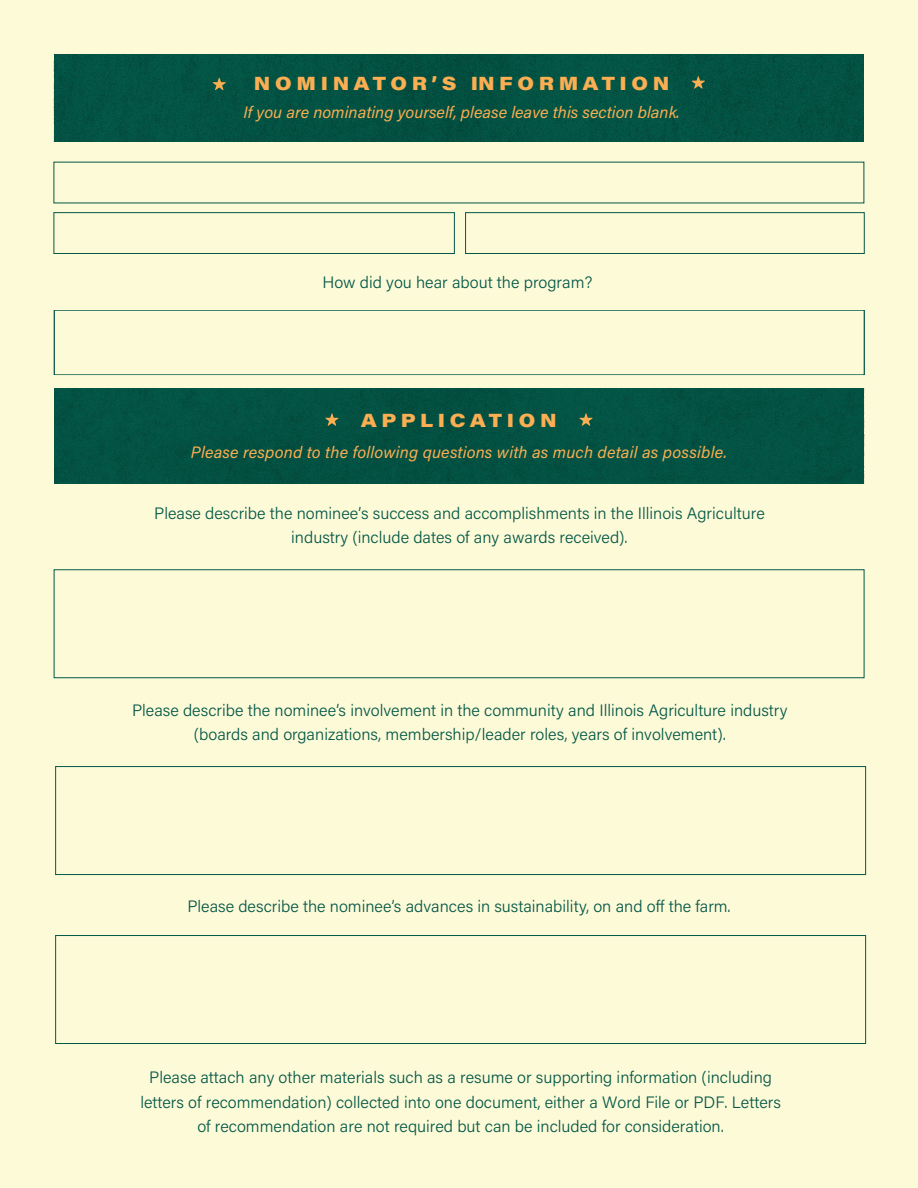
<style>
.page{position:relative;width:918px;height:1188px;background:#fdfad7}
.page>*{position:absolute;margin:0;border:0;box-sizing:border-box;transform-origin:0 0}
.t1{font:18.75px "Acumin Variable Concept";letter-spacing:.245em;color:#fbae52}
.t2{font:300 16.5px/24px "Acumin Pro";color:#045848;text-align:center}
.t3{font:italic 16.5px "Acumin Pro";letter-spacing:.01em;color:#fbae52}
.t4{font:italic 16.5px "Acumin Pro";color:#faae52}
</style>
<div class="page">
<div style="left:54px;top:54px;width:810px;height:88px;background:#035243"></div>
<div style="left:54px;top:388px;width:810px;height:95px;background:#035243"></div>
<div style="left:54px;top:570px;width:810px;height:108px;border:1px solid #045848"></div>
<div style="left:55px;top:766px;width:811px;height:109px;border:1px solid #045848"></div>
<div style="left:55px;top:935px;width:811px;height:109px;border:1px solid #045848"></div>
<div style="left:54px;top:212px;width:401px;height:42px;border:1px solid #045848"></div>
<div style="left:465px;top:212px;width:399px;height:42px;border:1px solid #045848"></div>
<svg style="left:692px;top:76px;width:13px;height:13px"></svg>
<svg style="left:213px;top:78px;width:13px;height:12px"></svg>
<svg style="left:579px;top:413px;width:14px;height:13px"></svg>
<svg style="left:325px;top:413px;width:14px;height:13px"></svg>
<p class="t1" style="left:254px;top:71px;width:417px">NOMINATOR’S INFORMATION</p>
<p class="t4" style="left:243px;top:101px;width:438px">If you are nominating yourself, please leave this section blank.</p>
<p class="t2" style="left:322px;top:270px;width:272px">How did you hear about the program?</p>
<p class="t1" style="left:361px;top:408px;width:197px">APPLICATION</p>
<p class="t3" style="left:191px;top:441px;width:538px">Please respond to the following questions with as much detail as possible.</p>
<p class="t2" style="left:154px;top:501px;width:612px">Please describe the nominee’s success and accomplishments in the Illinois Agriculture industry (include dates of any awards received).</p>
<p class="t2" style="left:132px;top:697px;width:657px">Please describe the nominee’s involvement in the community and Illinois Agriculture industry (boards and organizations, membership/leader roles, years of involvement).</p>
<p class="t2" style="left:188px;top:894px;width:544px">Please describe the nominee’s advances in sustainability, on and off the farm.</p>
<p class="t2" style="left:140px;top:1064px;width:642px;line-height:24.6px">Please attach any other materials such as a resume or supporting information (including letters of recommendation) collected into one document, either a Word File or PDF. Letters of recommendation are not required but can be included for consideration.</p>
</div>
